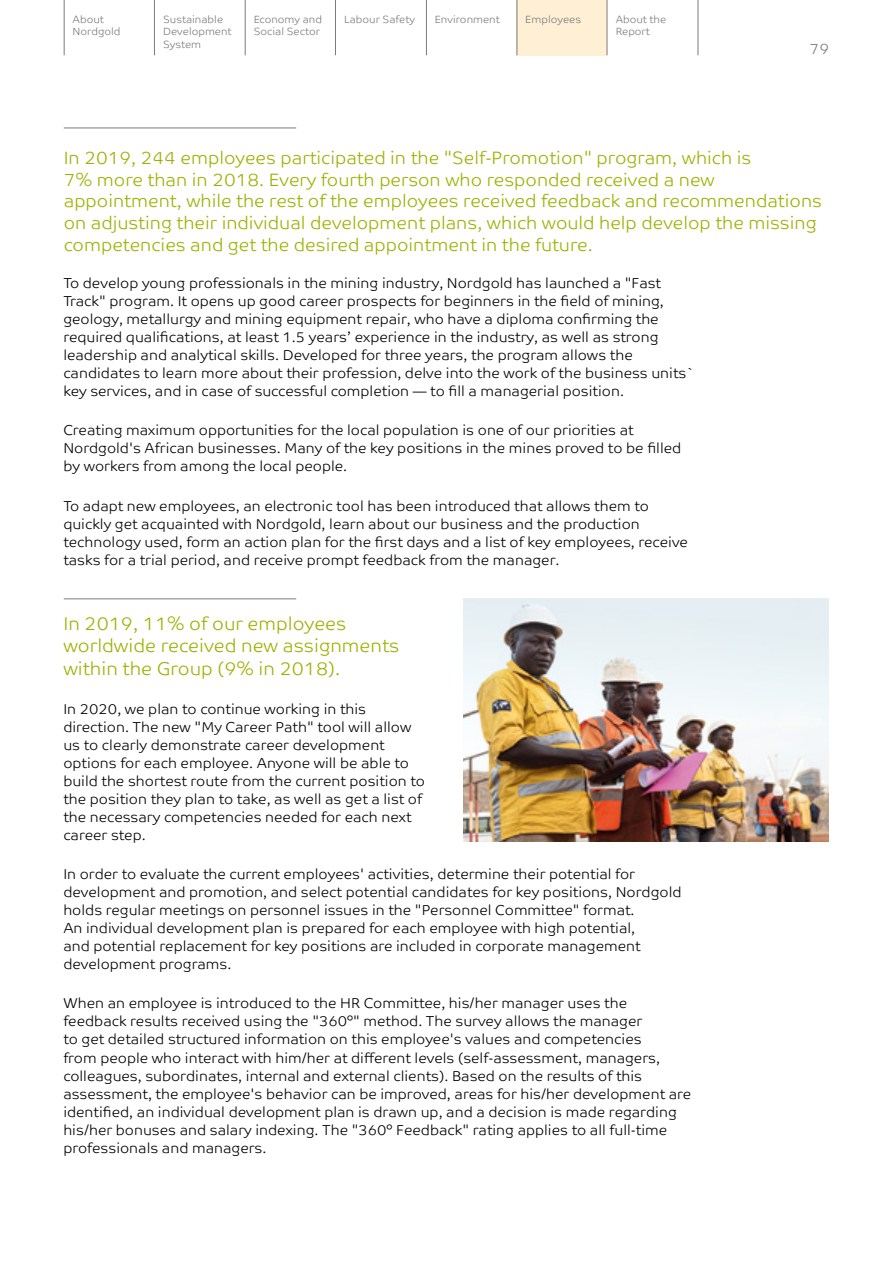
<style>
.page{position:relative;width:893px;height:1263px;background:#fff}
.page>*{position:absolute;margin:0;border:0;box-sizing:border-box;transform-origin:0 0}
.t1{font:300 18.6px/22.5px "Co Text Corp";color:#9fb000}
.t2{font:300 18px/21.6px "Co Text Corp";color:#9fb000}
.t3{font:300 15px "Co Text Corp";color:#7a7b7a}
.t4{font:300 14.4px/18px "Co Text Corp";color:#000}
.t5{font:300 10.5px/12.6px "Co Text Corp";color:#7a7b7a}
</style>
<div class="page">
<div style="left:516px;top:0;width:91px;height:55px;background:#ffefd5"></div>
<hr style="left:64px;top:0;width:1px;height:55px;background:#7a7b7a">
<hr style="left:154px;top:0;width:1px;height:55px;background:#7a7b7a">
<hr style="left:245px;top:0;width:1px;height:55px;background:#7a7b7a">
<hr style="left:335px;top:0;width:1px;height:55px;background:#7a7b7a">
<hr style="left:426px;top:0;width:1px;height:55px;background:#7a7b7a">
<hr style="left:517px;top:0;width:1px;height:55px;background:#7a7b7a">
<hr style="left:607px;top:0;width:1px;height:55px;background:#7a7b7a">
<hr style="left:698px;top:0;width:1px;height:55px;background:#7a7b7a">
<hr style="left:64px;top:128px;width:232px;height:1px;background:#7a7b7a">
<hr style="left:64px;top:598px;width:232px;height:1px;background:#7a7b7a">
<img style="left:464px;top:598px;width:365px;height:244px">
<p class="t5" style="left:73px;top:13px;width:49px">About<br>Nordgold</p>
<p class="t5" style="left:254px;top:13px;width:70px">Economy and<br>Social Sector</p>
<p class="t5" style="left:163px;top:13px;width:70px">Sustainable<br>Development<br>System</p>
<p class="t5" style="left:344px;top:13px;width:72px">Labour Safety</p>
<p class="t5" style="left:435px;top:13px;width:67px">Environment</p>
<p class="t5" style="left:525px;top:13px;width:57px">Employees</p>
<p class="t5" style="left:616px;top:13px;width:52px">About the<br>Report</p>
<p class="t3" style="left:810px;top:40px;width:21px">79</p>
<p class="t2" style="left:64px;top:147px;width:760px">In 2019, 244 employees participated in the "Self-Promotion" program, which is<br>7% more than in 2018. Every fourth person who responded received a new appointment, while the rest of the employees received feedback and recommendations on adjusting their individual development plans, which would help develop the missing competencies and get the desired appointment in the future.</p>
<p class="t4" style="left:63px;top:274px;width:632px">To develop young professionals in the mining industry, Nordgold has launched a "Fast Track" program. It opens up good career prospects for beginners in the field of mining, geology, metallurgy and mining equipment repair, who have a diploma confirming the required qualifications, at least 1.5 years’ experience in the industry, as well as strong leadership and analytical skills. Developed for three years, the program allows the candidates to learn more about their profession, delve into the work of the business units` key services, and in case of successful completion — to fill a managerial position.</p>
<p class="t4" style="left:63px;top:421px;width:619px">Creating maximum opportunities for the local population is one of our priorities at<br>Nordgold's African businesses. Many of the key positions in the mines proved to be filled by workers from among the local people.</p>
<p class="t4" style="left:63px;top:497px;width:626px">To adapt new employees, an electronic tool has been introduced that allows them to quickly get acquainted with Nordgold, learn about our business and the production technology used, form an action plan for the first days and a list of key employees, receive tasks for a trial period, and receive prompt feedback from the manager.</p>
<p class="t1" style="left:63px;top:612px;width:338px">In 2019, 11% of our employees worldwide received new assignments within the Group (9% in 2018).</p>
<p class="t4" style="left:63px;top:700px;width:363px">In 2020, we plan to continue working in this direction. The new "My Career Path" tool will allow us to clearly demonstrate career development options for each employee. Anyone will be able to build the shortest route from the current position to the position they plan to take, as well as get a list of the necessary competencies needed for each next career step.</p>
<p class="t4" style="left:63px;top:865px;width:620px">In order to evaluate the current employees' activities, determine their potential for development and promotion, and select potential candidates for key positions, Nordgold holds regular meetings on personnel issues in the "Personnel Committee" format.<br>An individual development plan is prepared for each employee with high potential,<br>and potential replacement for key positions are included in corporate management development programs.</p>
<p class="t4" style="left:63px;top:994px;width:629px">When an employee is introduced to the HR Committee, his/her manager uses the feedback results received using the "360°" method. The survey allows the manager<br>to get detailed structured information on this employee's values and competencies<br>from people who interact with him/her at different levels (self-assessment, managers, colleagues, subordinates, internal and external clients). Based on the results of this assessment, the employee's behavior can be improved, areas for his/her development are identified, an individual development plan is drawn up, and a decision is made regarding his/her bonuses and salary indexing. The "360° Feedback" rating applies to all full-time professionals and managers.</p>
</div>
